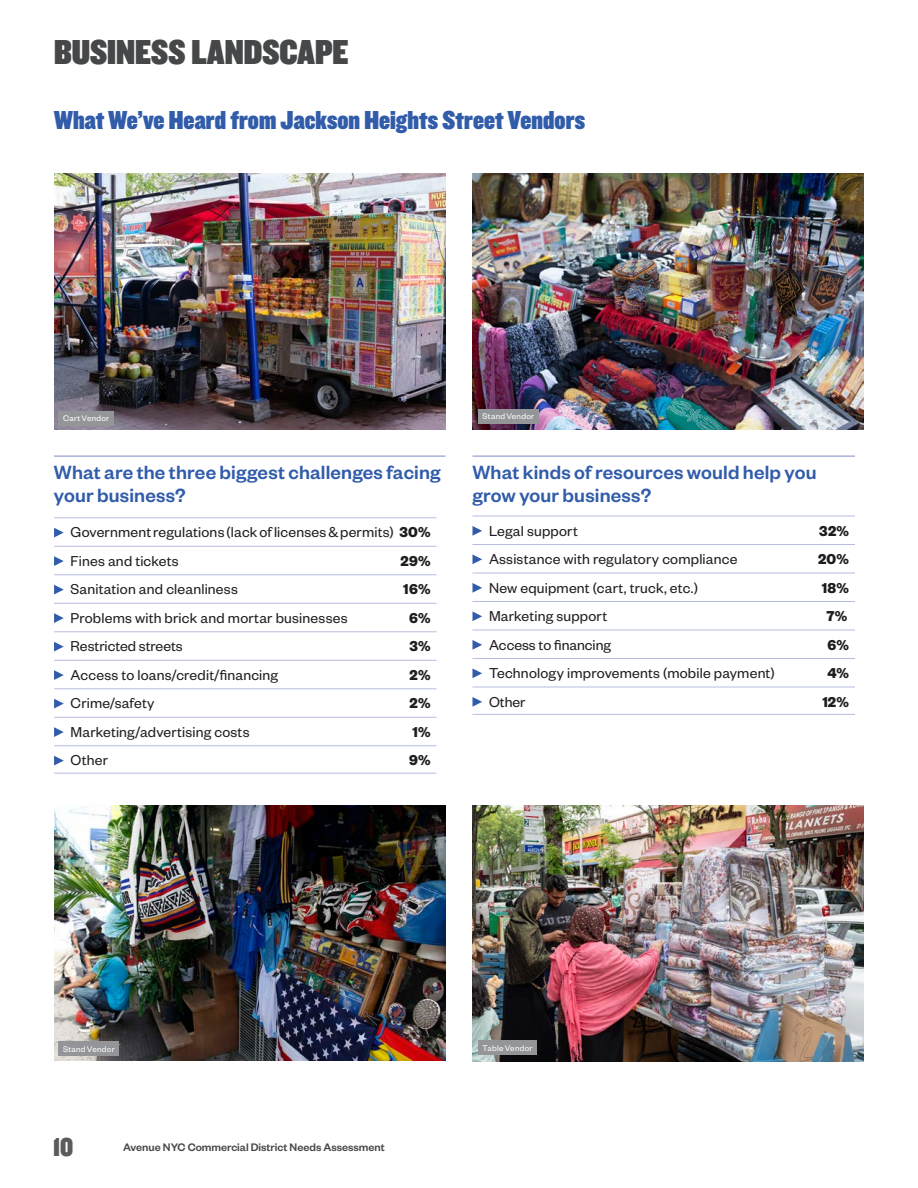
<style>
.page{position:relative;width:918px;height:1188px;background:#fff}
.page>*{position:absolute;margin:0;border:0;box-sizing:border-box;transform-origin:0 0}
.Standalone_Figure{font:36px "Knockout HTF90 Ultmt Welterwt";color:#464748}
.t1{font:27px "Knockout HTF90 Ultmt Welterwt";letter-spacing:.005em;color:#315caa}
.t2{font:27px "Knockout HTF90 Ultmt Welterwt";color:#5b5b5e}
.Header_3{font:500 21px/23.2px "Founders Grotesk";letter-spacing:.01em;color:#315caa}
.BULLET{font:15.75px "Founders Grotesk";letter-spacing:.015em;color:#201d1e}
.BULLET-2{font:700 15.75px "Founders Grotesk";letter-spacing:.025em;color:#201d1e}
.BULLET___RULE_BELOW{font:15.75px "Founders Grotesk";letter-spacing:.01em;color:#201d1e}
.BULLET___RULE_BELOW-2{font:700 15.75px "Founders Grotesk";color:#201d1e}
.t3{font:500 12px "Founders Grotesk";color:#464748}
.Photo_Caption_On_Pho{font:9px "Founders Grotesk";letter-spacing:.03em;color:#fff}
.s1{font-weight:700}
</style>
<div class="page">
<hr style="left:472px;top:456px;width:383px;height:1px;background:#7d8bc5">
<hr style="left:473px;top:516px;width:382px;height:1px;background:#b7bdde">
<hr style="left:473px;top:544px;width:382px;height:1px;background:#b7bdde">
<hr style="left:473px;top:573px;width:382px;height:1px;background:#b7bdde">
<hr style="left:473px;top:601px;width:382px;height:1px;background:#b7bdde">
<hr style="left:473px;top:630px;width:382px;height:1px;background:#b7bdde">
<hr style="left:473px;top:658px;width:382px;height:1px;background:#b7bdde">
<hr style="left:473px;top:687px;width:382px;height:1px;background:#b7bdde">
<hr style="left:473px;top:714px;width:382px;height:1px;background:#b7bdde">
<svg style="left:473px;top:526px;width:9px;height:10px"></svg>
<svg style="left:473px;top:554px;width:9px;height:10px"></svg>
<svg style="left:473px;top:583px;width:9px;height:10px"></svg>
<svg style="left:473px;top:611px;width:9px;height:10px"></svg>
<svg style="left:473px;top:640px;width:9px;height:10px"></svg>
<svg style="left:473px;top:668px;width:9px;height:10px"></svg>
<svg style="left:473px;top:697px;width:9px;height:10px"></svg>
<hr style="left:54px;top:456px;width:391px;height:1px;background:#7d8bc5">
<hr style="left:54px;top:518px;width:383px;height:1px;background:#b7bdde">
<hr style="left:54px;top:546px;width:383px;height:1px;background:#b7bdde">
<hr style="left:54px;top:575px;width:383px;height:1px;background:#b7bdde">
<hr style="left:54px;top:603px;width:383px;height:1px;background:#b7bdde">
<hr style="left:54px;top:632px;width:383px;height:1px;background:#b7bdde">
<hr style="left:54px;top:660px;width:383px;height:1px;background:#b7bdde">
<hr style="left:54px;top:689px;width:383px;height:1px;background:#b7bdde">
<hr style="left:54px;top:717px;width:383px;height:1px;background:#b7bdde">
<hr style="left:54px;top:746px;width:383px;height:1px;background:#b7bdde">
<hr style="left:54px;top:773px;width:383px;height:1px;background:#b7bdde">
<svg style="left:54px;top:528px;width:10px;height:9px"></svg>
<svg style="left:54px;top:556px;width:10px;height:10px"></svg>
<svg style="left:54px;top:585px;width:10px;height:9px"></svg>
<svg style="left:54px;top:613px;width:10px;height:10px"></svg>
<svg style="left:54px;top:642px;width:10px;height:9px"></svg>
<svg style="left:54px;top:670px;width:10px;height:10px"></svg>
<svg style="left:54px;top:699px;width:10px;height:9px"></svg>
<svg style="left:54px;top:727px;width:10px;height:10px"></svg>
<svg style="left:54px;top:756px;width:10px;height:9px"></svg>
<img style="left:54px;top:805px;width:392px;height:256px">
<img style="left:473px;top:805px;width:391px;height:256px">
<img style="left:472px;top:174px;width:392px;height:256px">
<img style="left:54px;top:174px;width:392px;height:256px">
<div style="left:59px;top:1042px;width:60px;height:14px;background:#939598"></div>
<div style="left:478px;top:1040px;width:59px;height:15px;background:#939598"></div>
<div style="left:478px;top:409px;width:61px;height:15px;background:#939598"></div>
<div style="left:59px;top:411px;width:55px;height:15px;background:#939598"></div>
<p class="Standalone_Figure" style="left:54px;top:33px;width:296px">BUSINESS LANDSCAPE</p>
<h2 class="t1" style="left:54px;top:106px;width:533px">What We’ve Heard from Jackson Heights Street Vendors</h2>
<p class="Photo_Caption_On_Pho" style="left:63px;top:413px;width:48px">Cart Vendor</p>
<p class="Photo_Caption_On_Pho" style="left:483px;top:411px;width:53px">Stand Vendor</p>
<p class="Header_3" style="left:54px;top:460px;width:388px">What are the three biggest challenges facing your business?</p>
<p class="BULLET" style="left:71px;top:523px;width:362px">Government regulations (lack of licenses &amp; permits) <span class="s1">30%</span></p>
<p class="BULLET" style="left:71px;top:551px;width:110px">Fines and tickets</p>
<p class="BULLET-2" style="left:400px;top:551px;width:32px">29%</p>
<p class="BULLET" style="left:71px;top:580px;width:169px">Sanitation and cleanliness</p>
<p class="BULLET-2" style="left:403px;top:579px;width:29px">16%</p>
<p class="BULLET" style="left:71px;top:608px;width:278px">Problems with brick and mortar businesses</p>
<p class="BULLET-2" style="left:409px;top:608px;width:23px">6%</p>
<p class="BULLET" style="left:71px;top:637px;width:114px">Restricted streets</p>
<p class="BULLET-2" style="left:409px;top:636px;width:23px">3%</p>
<p class="BULLET" style="left:71px;top:665px;width:209px">Access to loans/credit/financing</p>
<p class="BULLET-2" style="left:410px;top:665px;width:22px">2%</p>
<p class="BULLET" style="left:71px;top:694px;width:85px">Crime/safety</p>
<p class="BULLET-2" style="left:410px;top:693px;width:22px">2%</p>
<p class="BULLET" style="left:71px;top:722px;width:180px">Marketing/advertising costs</p>
<p class="BULLET-2" style="left:412px;top:722px;width:20px">1%</p>
<p class="BULLET___RULE_BELOW" style="left:71px;top:751px;width:39px">Other</p>
<p class="BULLET___RULE_BELOW-2" style="left:409px;top:750px;width:23px">9%</p>
<p class="Header_3" style="left:472px;top:460px;width:346px">What kinds of resources would help you grow your business?</p>
<p class="BULLET" style="left:489px;top:521px;width:90px">Legal support</p>
<p class="BULLET-2" style="left:819px;top:521px;width:31px">32%</p>
<p class="BULLET" style="left:489px;top:550px;width:250px">Assistance with regulatory compliance</p>
<p class="BULLET-2" style="left:818px;top:549px;width:32px">20%</p>
<p class="BULLET" style="left:489px;top:578px;width:210px">New equipment (cart, truck, etc.)</p>
<p class="BULLET-2" style="left:822px;top:578px;width:29px">18%</p>
<p class="BULLET" style="left:489px;top:607px;width:120px">Marketing support</p>
<p class="BULLET-2" style="left:826px;top:606px;width:22px">7%</p>
<p class="BULLET" style="left:489px;top:635px;width:124px">Access to financing</p>
<p class="BULLET-2" style="left:827px;top:635px;width:23px">6%</p>
<p class="BULLET" style="left:489px;top:664px;width:287px">Technology improvements (mobile payment)</p>
<p class="BULLET-2" style="left:827px;top:663px;width:23px">4%</p>
<p class="BULLET___RULE_BELOW" style="left:489px;top:692px;width:38px">Other</p>
<p class="BULLET___RULE_BELOW-2" style="left:822px;top:692px;width:28px">12%</p>
<p class="Photo_Caption_On_Pho" style="left:63px;top:1043px;width:53px">Stand Vendor</p>
<p class="Photo_Caption_On_Pho" style="left:483px;top:1042px;width:51px">Table Vendor</p>
<h2 class="t2" style="left:53px;top:1133px;width:21px">10</h2>
<p class="t3" style="left:123px;top:1140px;width:263px">Avenue NYC Commercial District Needs Assessment</p>
</div>
